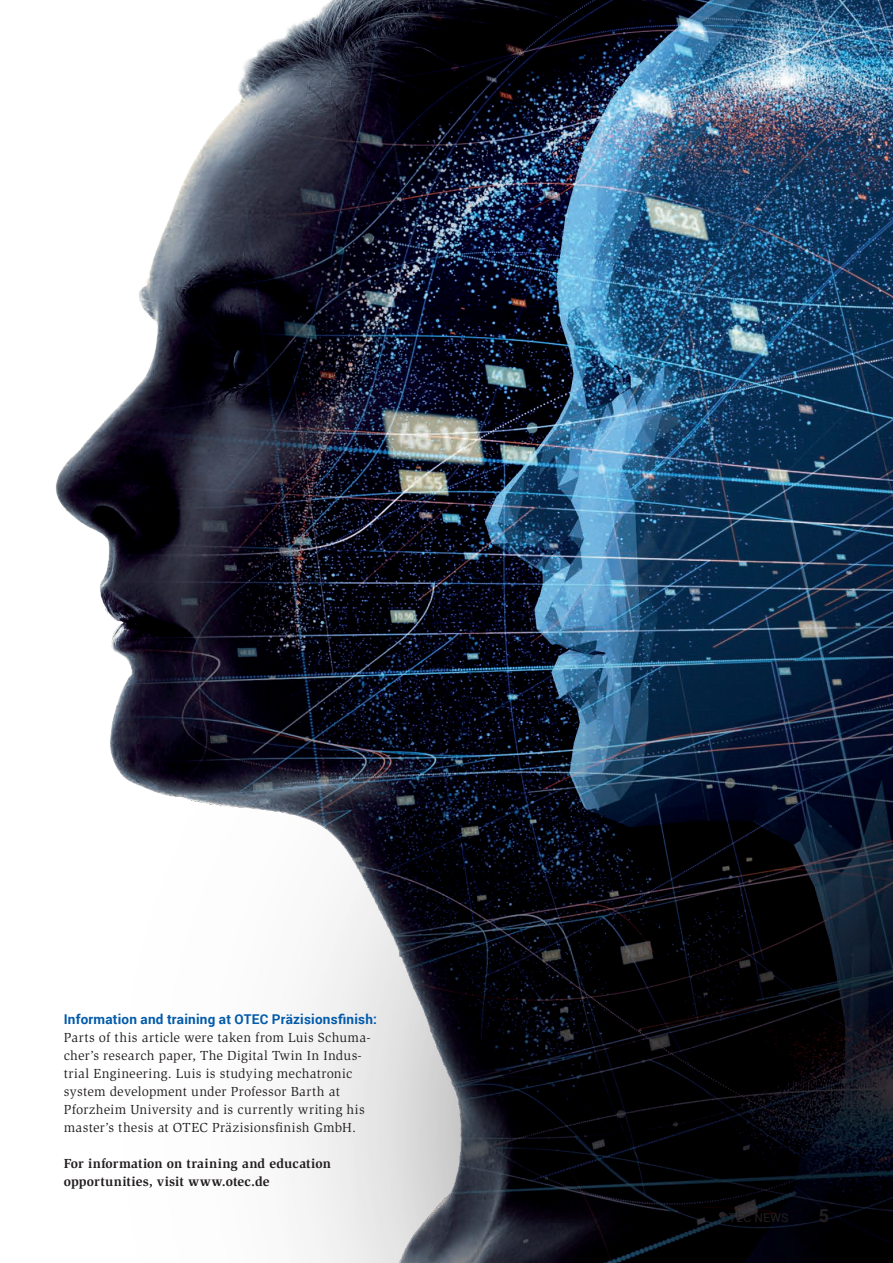
<style>
.page{position:relative;width:893px;height:1263px;background:#fff}
.page>*{position:absolute;margin:0;border:0;box-sizing:border-box;transform-origin:0 0}
.t1{font:700 18px "Roboto";color:#231f20}
.t2{font:13.5px/18px "Slimbach";letter-spacing:.02em;color:#231f20}
.t3{font:700 13.5px/18px "Slimbach";letter-spacing:.015em;color:#231f20}
.t4{font:700 13.5px "Roboto";letter-spacing:.015em;color:#015aaa}
.t5{font:12px "Roboto";letter-spacing:.02em;color:#231f20}
</style>
<div class="page">
<img style="left:55px;top:0;width:838px;height:1263px">
<p class="t4" style="left:64px;top:1010px;width:315px">Information and training at OTEC Präzisionsfinish:</p>
<p class="t2" style="left:64px;top:1029px;width:308px">Parts of this article were taken from Luis Schuma&shy;cher’s research paper, The Digital Twin In Indus&shy;trial Engineering. Luis is studying mechatronic system development under Professor Barth at Pforzheim University and is currently writing his master’s thesis at OTEC Präzisionsfinish GmbH.</p>
<p class="t3" style="left:64px;top:1155px;width:269px">For information on training and education opportunities, visit www.otec.de</p>
<p class="t5" style="left:721px;top:1210px;width:70px">OTEC NEWS</p>
<h1 class="t1" style="left:819px;top:1203px;width:12px">5</h1>
</div>
